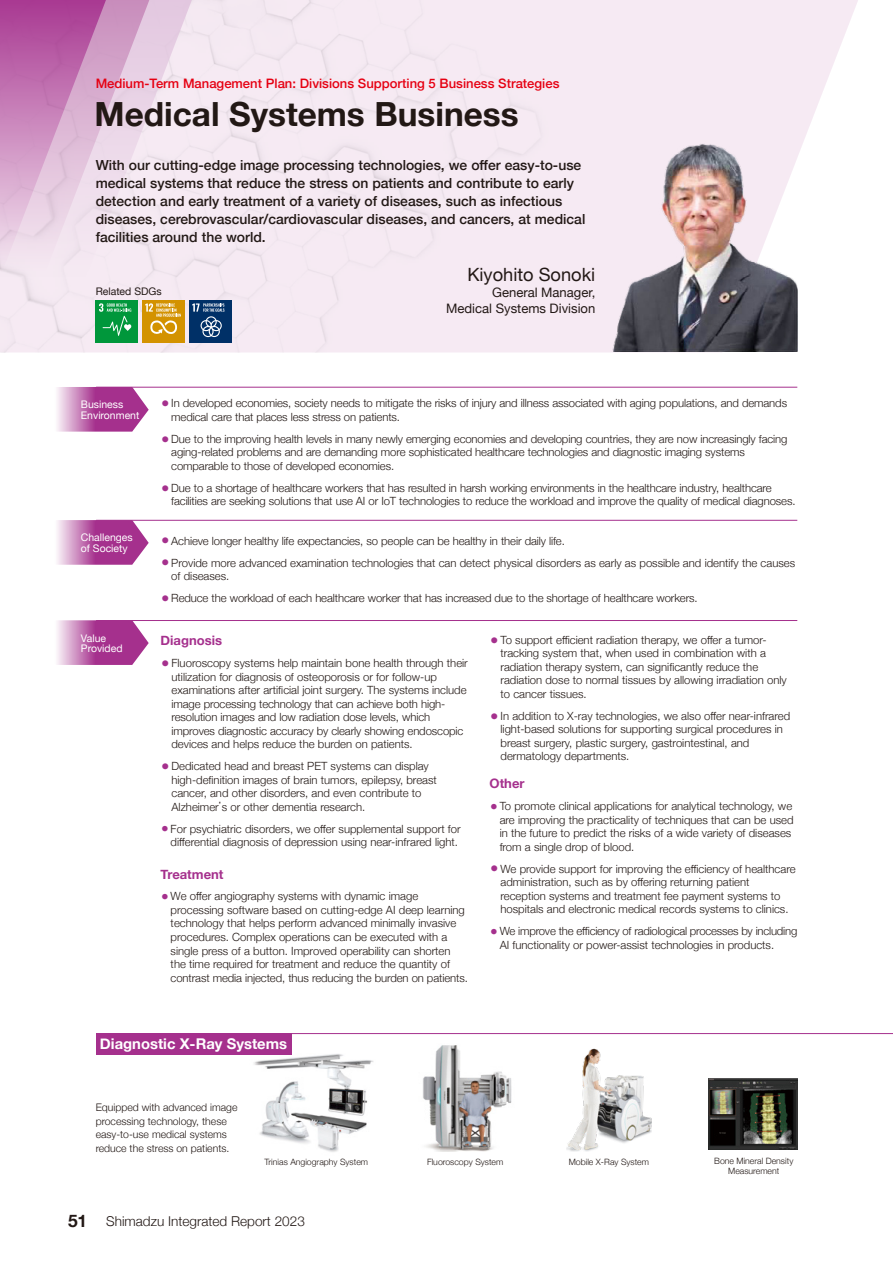
<style>
.page{position:relative;width:893px;height:1263px;background:#fff}
.page>*{position:absolute;margin:0;border:0;box-sizing:border-box;transform-origin:0 0}
.t1{font:700 33.3px "Helvetica Neue";color:#221815}
.t2{font:18.3px "Helvetica Neue";color:#221815}
.t3{font:700 14.85px "Helvetica Neue";color:#fff}
.t4{font:500 13.95px/18px "Helvetica Neue";color:#221815}
.t5{font:300 13.5px "Helvetica Neue";color:#221815}
.t6{font:500 13.05px "Helvetica Neue";color:#e60012}
.t7{font:13.05px/16.5px "Helvetica Neue";color:#221815;text-align:right}
.t8{font:700 13.05px "Helvetica Neue";color:#a5308d}
.t9{font:300 11.25px/13.5px "Helvetica Neue";color:#221815}
.t10{font:300 10.5px/13.5px "Helvetica Neue";color:#221815}
.t11{font:10.5px/10.5px "Helvetica Neue";color:#fff}
.t12{font:10.5px "Helvetica Neue";color:#221815}
.t13{font:300 8.7px/10.5px "Helvetica Neue";color:#221815;text-align:center}
.s1{font-family:"UD Shin Go Pro";font-size:9.75px;color:#a5308d}
.s2{font-family:"UD Shin Go Pro";font-size:9.75px}
.s3{font-family:"UD Shin Go Pro";font-size:9px;color:#a5308d}
.s4{font-weight:700;font-size:17.25px}
</style>
<div class="page">
<svg style="left:0;top:0;width:858px;height:352px;background:#f5ebf3"></svg>
<svg style="left:154px;top:0;width:43px;height:277px;background:#f2e4ef"></svg>
<svg style="left:0;top:0;width:154px;height:277px;background:#daafd1"></svg>
<img style="left:604px;top:141px;width:193px;height:211px">
<hr style="left:96px;top:387px;width:701px;height:1px;background:#a5308d">
<hr style="left:96px;top:520px;width:701px;height:1px;background:#a5308d">
<hr style="left:96px;top:620px;width:701px;height:1px;background:#a5308d">
<svg style="left:57px;top:387px;width:92px;height:45px;background:#bf6cae"></svg>
<svg style="left:57px;top:520px;width:92px;height:45px;background:#bf6cae"></svg>
<svg style="left:57px;top:620px;width:92px;height:45px;background:#be6cad"></svg>
<div style="left:96px;top:300px;width:42px;height:42px;background:#00973b"></div>
<svg style="left:99px;top:303px;width:32px;height:33px"></svg>
<div style="left:143px;top:300px;width:42px;height:42px;background:#d39200"></div>
<svg style="left:145px;top:303px;width:36px;height:31px"></svg>
<div style="left:190px;top:300px;width:42px;height:42px;background:#003067"></div>
<svg style="left:192px;top:303px;width:32px;height:34px"></svg>
<img style="left:250px;top:1054px;width:124px;height:98px">
<img style="left:708px;top:1078px;width:89px;height:72px">
<img style="left:566px;top:1048px;width:85px;height:103px">
<img style="left:423px;top:1045px;width:89px;height:106px">
<hr style="left:97px;top:1033px;width:796px;height:1px;background:#a5308d">
<div style="left:96px;top:1033px;width:196px;height:21px;background:#a5308d"></div>
<p class="t6" style="left:96px;top:73px;width:465px">Medium-Term Management Plan: Divisions Supporting 5 Business Strategies</p>
<h1 class="t1" style="left:95px;top:88px;width:426px">Medical Systems Business</h1>
<p class="t4" style="left:96px;top:155px;width:491px">With our cutting-edge image processing technologies, we offer easy-to-use medical systems that reduce the stress on patients and contribute to early detection and early treatment of a variety of diseases, such as infectious diseases, cerebrovascular/cardiovascular diseases, and cancers, at medical facilities around the world.</p>
<p class="t12" style="left:96px;top:283px;width:67px">Related SDGs</p>
<h2 class="t2" style="left:467px;top:261px;width:129px">Kiyohito Sonoki</h2>
<p class="t7" style="left:446px;top:285px;width:151px">General Manager,<br>Medical Systems Division</p>
<p class="t11" style="left:81px;top:400px;width:60px">Business<br>Environment</p>
<p class="t9" style="left:171px;top:396px;width:617px;text-indent:-11px"><span class="s1">⿟</span>In developed economies, society needs to mitigate the risks of injury and illness associated with aging populations, and demands medical care that places less stress on patients.</p>
<p class="t9" style="left:171px;top:431px;width:618px;text-indent:-11px"><span class="s1">⿟</span>Due to the improving health levels in many newly emerging economies and developing countries, they are now increasingly facing aging-related problems and are demanding more sophisticated healthcare technologies and diagnostic imaging systems comparable to those of developed economies.</p>
<p class="t9" style="left:171px;top:480px;width:626px;text-indent:-11px"><span class="s1">⿟</span>Due to a shortage of healthcare workers that has resulted in harsh working environments in the healthcare industry, healthcare facilities are seeking solutions that use AI or IoT technologies to reduce the workload and improve the quality of medical diagnoses.</p>
<p class="t11" style="left:81px;top:533px;width:53px">Challenges of Society</p>
<p class="t9" style="left:161px;top:529px;width:636px;line-height:22px"><span class="s1">⿟</span>Achieve longer healthy life expectancies, so people can be healthy in their daily life.<br><span class="s1">⿟</span>Provide more advanced examination technologies that can detect physical disorders as early as possible and identify the causes</p>
<p class="t9" style="left:161px;top:564px;width:539px;line-height:22px;text-indent:11px">of diseases.<br><span class="s1">⿟</span>Reduce the workload of each healthcare worker that has increased due to the shortage of healthcare workers.</p>
<p class="t11" style="left:81px;top:633px;width:43px">Value<br>Provided</p>
<p class="t8" style="left:161px;top:630px;width:63px">Diagnosis</p>
<p class="t9" style="left:171px;top:656px;width:298px;text-indent:-11px"><span class="s1">⿟</span>Fluoroscopy systems help maintain bone health through their utilization for diagnosis of osteoporosis or for follow-up examinations after artificial joint surgery. The systems include image processing technology that can achieve both high&shy;resolution images and low radiation dose levels, which improves diagnostic accuracy by clearly showing endoscopic devices and helps reduce the burden on patients.</p>
<p class="t9" style="left:171px;top:759px;width:267px;text-indent:-11px"><span class="s1">⿟</span>Dedicated head and breast PET systems can display high-definition images of brain tumors, epilepsy, breast cancer, and other disorders, and even contribute to Alzheimer<span class="s2">’</span>s or other dementia research.</p>
<p class="t9" style="left:161px;top:821px;width:302px;text-align:right"><span class="s3">⿟</span>For psychiatric disorders, we offer supplemental support for differential diagnosis of depression using near-infrared light.</p>
<p class="t8" style="left:161px;top:864px;width:65px">Treatment</p>
<p class="t9" style="left:171px;top:889px;width:299px;text-indent:-10px"><span class="s3">⿟</span>We offer angiography systems with dynamic image processing software based on cutting-edge AI deep learning technology that helps perform advanced minimally invasive procedures. Complex operations can be executed with a single press of a button. Improved operability can shorten the time required for treatment and reduce the quantity of contrast media injected, thus reducing the burden on patients.</p>
<p class="t9" style="left:500px;top:632px;width:288px;text-indent:-11px"><span class="s1">⿟</span>To support efficient radiation therapy, we offer a tumor&shy;tracking system that, when used in combination with a radiation therapy system, can significantly reduce the radiation dose to normal tissues by allowing irradiation only to cancer tissues.</p>
<p class="t9" style="left:500px;top:708px;width:291px;text-indent:-11px"><span class="s1">⿟</span>In addition to X-ray technologies, we also offer near-infrared light-based solutions for supporting surgical procedures in breast surgery, plastic surgery, gastrointestinal, and dermatology departments.</p>
<p class="t8" style="left:490px;top:773px;width:37px">Other</p>
<p class="t9" style="left:500px;top:798px;width:295px;text-indent:-10px"><span class="s3">⿟</span>To promote clinical applications for analytical technology, we are improving the practicality of techniques that can be used in the future to predict the risks of a wide variety of diseases from a single drop of blood.</p>
<p class="t9" style="left:500px;top:861px;width:297px;text-indent:-11px"><span class="s1">⿟</span>We provide support for improving the efficiency of healthcare administration, such as by offering returning patient reception systems and treatment fee payment systems to hospitals and electronic medical records systems to clinics.</p>
<p class="t9" style="left:500px;top:923px;width:299px;text-indent:-10px"><span class="s3">⿟</span>We improve the efficiency of radiological processes by including<br>AI functionality or power-assist technologies in products.</p>
<h3 class="t3" style="left:100px;top:1032px;width:189px">Diagnostic X-Ray Systems</h3>
<p class="t10" style="left:96px;top:1100px;width:143px">Equipped with advanced image processing technology, these easy-to-use medical systems reduce the stress on patients.</p>
<p class="t13" style="left:264px;top:1155px;width:105px">Trinias Angiography System</p>
<p class="t13" style="left:714px;top:1154px;width:81px">Bone Mineral Density<br>Measurement</p>
<p class="t13" style="left:427px;top:1155px;width:78px">Fluoroscopy System</p>
<p class="t13" style="left:569px;top:1155px;width:82px">Mobile X-Ray System</p>
<p class="t5" style="left:68px;top:1210px;width:238px"><span class="s4">51</span> Shimadzu Integrated Report 2023</p>
</div>
